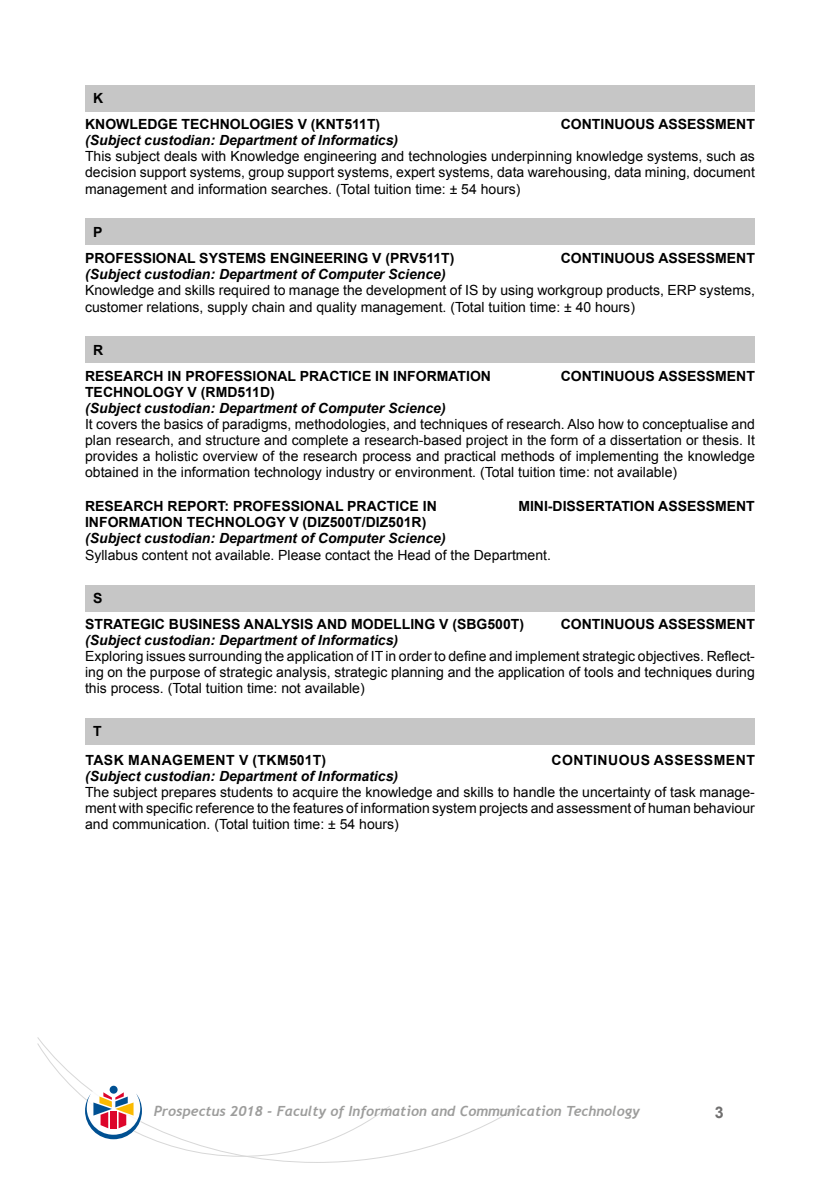
<style>
.page{position:relative;width:840px;height:1191px;background:#fff}
.page>*{position:absolute;margin:0;border:0;box-sizing:border-box;transform-origin:0 0}
.t1{font:700 16px "Arial";color:#706f6f}
.t2{font:14px/16px "Arial";color:#000;text-align:justify}
.t3{font:700 14px/26px "Arial";color:#000}
.t4{font:italic 700 14px "Arial";color:#000}
.t5{font:italic 700 14px "Trebuchet";color:#9d9d9c}
.t6{font:700 14px/29px "Arial";letter-spacing:.035em;color:#000}
</style>
<div class="page">
<svg style="left:37px;top:1037px;width:482px;height:125px"></svg>
<svg style="left:37px;top:1043px;width:353px;height:113px"></svg>
<div style="left:85px;top:85px;width:669px;height:26px;background:#c6c6c6"></div>
<div style="left:85px;top:219px;width:669px;height:26px;background:#c6c6c6"></div>
<div style="left:85px;top:337px;width:669px;height:26px;background:#c6c6c6"></div>
<div style="left:85px;top:585px;width:669px;height:26px;background:#c6c6c6"></div>
<div style="left:85px;top:718px;width:669px;height:26px;background:#c6c6c6"></div>
<p class="t3" style="left:85px;top:85px;width:296px;text-indent:8px">K<br>KNOWLEDGE TECHNOLOGIES V (KNT511T)</p>
<p class="t3" style="left:560px;top:111px;width:195px">CONTINUOUS ASSESSMENT</p>
<p class="t4" style="left:85px;top:131px;width:314px">(Subject custodian: Department of Informatics)</p>
<p class="t2" style="left:85px;top:148px;width:671px">This subject deals with Knowledge engineering and technologies underpinning knowledge systems, such as decision support systems, group support systems, expert systems, data warehousing, data mining, document management and information searches. (Total tuition time: ± 54 hours)</p>
<p class="t3" style="left:85px;top:219px;width:371px;text-indent:8px">P<br>PROFESSIONAL SYSTEMS ENGINEERING V (PRV511T)</p>
<p class="t3" style="left:560px;top:245px;width:195px">CONTINUOUS ASSESSMENT</p>
<p class="t4" style="left:85px;top:265px;width:362px">(Subject custodian: Department of Computer Science)</p>
<p class="t2" style="left:85px;top:282px;width:671px;line-height:16.8px">Knowledge and skills required to manage the development of IS by using workgroup products, ERP systems, customer relations, supply chain and quality management. (Total tuition time: ± 40 hours)</p>
<p class="t3" style="left:85px;top:337px;width:407px;text-indent:8px">R<br>RESEARCH IN PROFESSIONAL PRACTICE IN INFORMATION</p>
<p class="t3" style="left:560px;top:363px;width:195px">CONTINUOUS ASSESSMENT</p>
<p class="t3" style="left:85px;top:379px;width:191px">TECHNOLOGY V (RMD511D)</p>
<p class="t4" style="left:85px;top:399px;width:362px">(Subject custodian: Department of Computer Science)</p>
<p class="t2" style="left:85px;top:416px;width:671px">It covers the basics of paradigms, methodologies, and techniques of research. Also how to conceptualise and plan research, and structure and complete a research-based project in the form of a dissertation or thesis. It provides a holistic overview of the research process and practical methods of implementing the knowledge obtained in the information technology industry or environment. (Total tuition time: not available)</p>
<p class="t3" style="left:85px;top:493px;width:353px">RESEARCH REPORT: PROFESSIONAL PRACTICE IN</p>
<p class="t3" style="left:518px;top:493px;width:238px">MINI-DISSERTATION ASSESSMENT</p>
<p class="t3" style="left:85px;top:509px;width:342px">INFORMATION TECHNOLOGY V (DIZ500T/DIZ501R)</p>
<p class="t4" style="left:85px;top:529px;width:362px">(Subject custodian: Department of Computer Science)</p>
<p class="t2" style="left:85px;top:547px;width:467px">Syllabus content not available. Please contact the Head of the Department.</p>
<p class="t3" style="left:85px;top:585px;width:440px;text-indent:8px">S<br>STRATEGIC BUSINESS ANALYSIS AND MODELLING V (SBG500T)</p>
<p class="t3" style="left:560px;top:611px;width:195px">CONTINUOUS ASSESSMENT</p>
<p class="t4" style="left:85px;top:631px;width:314px">(Subject custodian: Department of Informatics)</p>
<p class="t2" style="left:85px;top:648px;width:671px">Exploring issues surrounding the application of IT in order to define and implement strategic objectives. Reflect&shy;ing on the purpose of strategic analysis, strategic planning and the application of tools and techniques during this process. (Total tuition time: not available)</p>
<p class="t6" style="left:85px;top:717px;width:242px;text-indent:8px">T<br>TASK MANAGEMENT V (TKM501T)</p>
<p class="t6" style="left:551px;top:746px;width:205px">CONTINUOUS ASSESSMENT</p>
<p class="t4" style="left:85px;top:767px;width:314px">(Subject custodian: Department of Informatics)</p>
<p class="t2" style="left:85px;top:784px;width:671px">The subject prepares students to acquire the knowledge and skills to handle the uncertainty of task manage&shy;ment with specific reference to the features of information system projects and assessment of human behaviour and communication. (Total tuition time: ± 54 hours)</p>
<p class="t5" style="left:154px;top:1102px;width:487px">Prospectus 2018 - Faculty of Information and Communication Technology</p>
<p class="t1" style="left:714px;top:1100px;width:10px">3</p>
</div>
